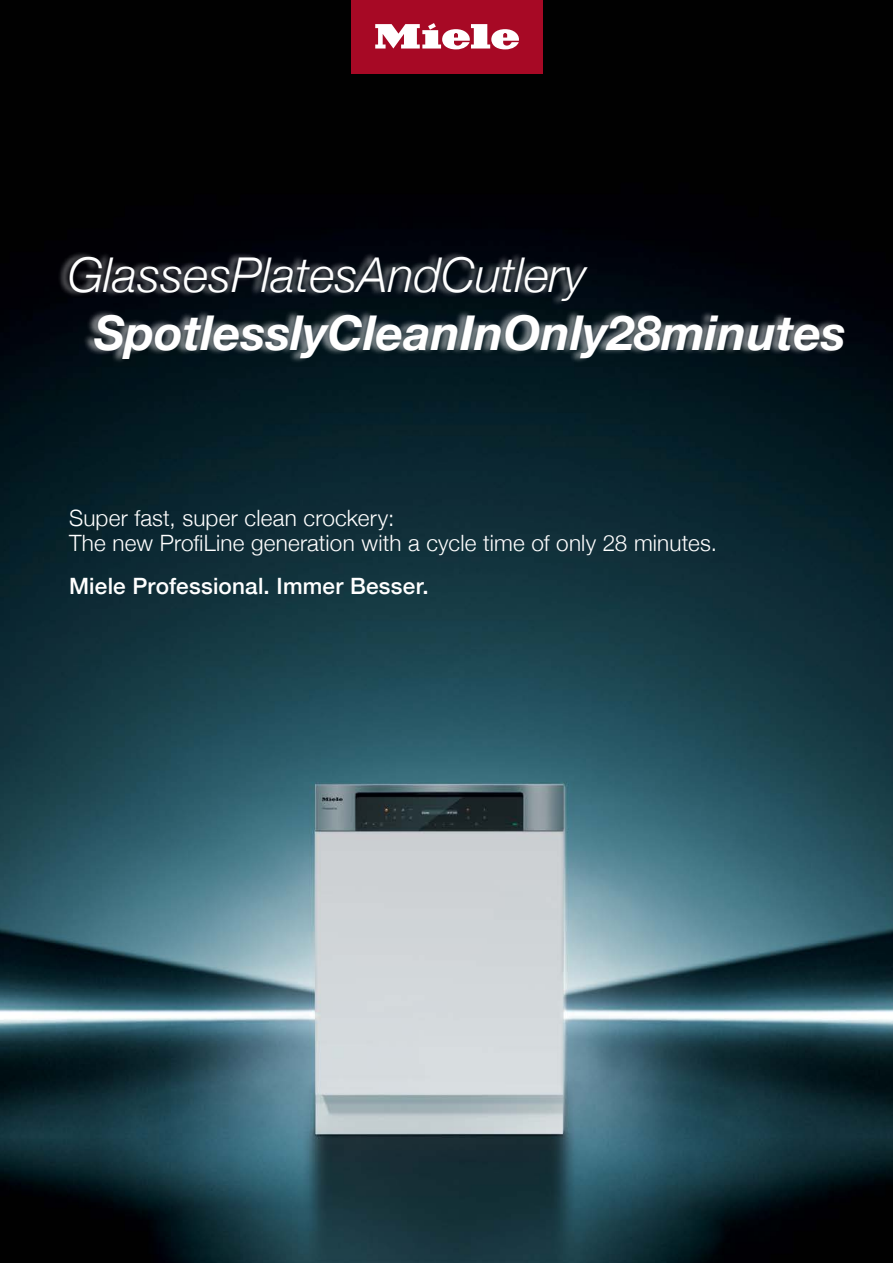
<style>
.page{position:relative;width:893px;height:1263px;background:#fff}
.page>*{position:absolute;margin:0;border:0;box-sizing:border-box;transform-origin:0 0}
.t1{font:italic 700 48px "Helvetica Neue";color:#fff}
.t2{font:italic 300 48px "Helvetica Neue";color:#fff}
.t3{font:300 22.5px/25.5px "Helvetica Neue";letter-spacing:.01em;color:#fff}
.t4{font:500 22.5px "Helvetica Neue";letter-spacing:.01em;color:#fff}
</style>
<div class="page">
<img style="left:0;top:0;width:893px;height:1263px">
<div style="left:351px;top:0;width:191px;height:74px;background:#a70925"></div>
<svg style="left:375px;top:23px;width:144px;height:26px"></svg>
<div style="left:58px;top:252px;width:785px;height:112px;background:#fff;opacity:.5"></div>
<h1 class="t2" style="left:68px;top:237px;width:520px">GlassesPlatesAndCutlery</h1>
<h1 class="t1" style="left:94px;top:295px;width:754px">SpotlesslyCleanInOnly28minutes</h1>
<p class="t3" style="left:69px;top:503px;width:649px">Super fast, super clean crockery:<br>The new ProfiLine generation with a cycle time of only 28 minutes.</p>
<p class="t4" style="left:69px;top:568px;width:361px">Miele Professional. Immer Besser.</p>
</div>
